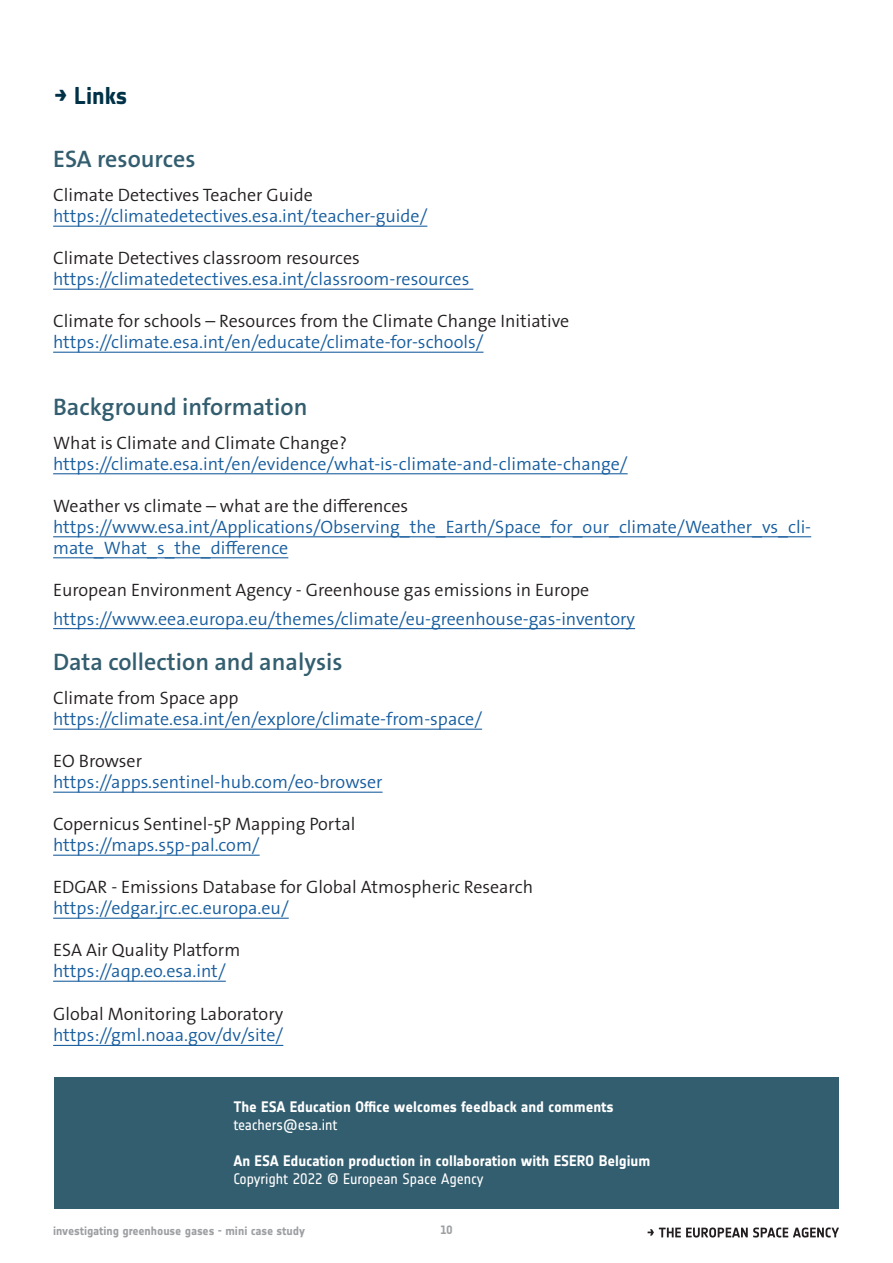
<style>
.page{position:relative;width:893px;height:1263px;background:#fff}
.page>*{position:absolute;margin:0;border:0;box-sizing:border-box;transform-origin:0 0}
.Sub-title{font:600 24px "The Sans Os F";color:#335e6f}
.Activity_title{font:700 24px "Notes Esa";letter-spacing:-.005em;color:#003247}
.Text{font:300 18px/21px "The Sans Os F";color:#175d9e}
.Text-2{font:300 18px "The Sans Os F";color:#231f20}
.t1{font:700 15px "Notes Esa";letter-spacing:-.005em;color:#fff}
.t2{font:15px "Notes Esa";letter-spacing:-.005em;color:#fff}
.t3{font:700 12px "Notes Esa";letter-spacing:-.01em;color:#9d9fa2}
.t4{font:12px "Notes Style Bold Tf";color:#9d9fa2}
</style>
<div class="page">
<svg style="left:648px;top:1227px;width:191px;height:10px"></svg>
<hr style="left:53px;top:226px;width:374px;height:1px;background:#175d9e">
<hr style="left:53px;top:289px;width:420px;height:1px;background:#175d9e">
<hr style="left:53px;top:352px;width:430px;height:1px;background:#175d9e">
<hr style="left:53px;top:473px;width:575px;height:1px;background:#175d9e">
<hr style="left:53px;top:536px;width:758px;height:1px;background:#175d9e">
<hr style="left:53px;top:557px;width:235px;height:1px;background:#175d9e">
<hr style="left:53px;top:628px;width:582px;height:1px;background:#175d9e">
<hr style="left:53px;top:729px;width:429px;height:1px;background:#175d9e">
<hr style="left:53px;top:792px;width:330px;height:1px;background:#175d9e">
<hr style="left:53px;top:855px;width:207px;height:1px;background:#175d9e">
<hr style="left:53px;top:918px;width:236px;height:1px;background:#175d9e">
<hr style="left:53px;top:981px;width:173px;height:1px;background:#175d9e">
<hr style="left:53px;top:1045px;width:230px;height:1px;background:#175d9e">
<div style="left:54px;top:1078px;width:785px;height:131px;background:#335e6f"></div>
<p class="Activity_title" style="left:54px;top:82px;width:75px">→ Links</p>
<p class="Sub-title" style="left:53px;top:144px;width:144px">ESA resources</p>
<p class="Text-2" style="left:53px;top:184px;width:261px">Climate Detectives Teacher Guide</p>
<p class="Text" style="left:53px;top:206px;width:376px">https://climatedetectives.esa.int/teacher-guide/</p>
<p class="Text-2" style="left:53px;top:247px;width:308px">Climate Detectives classroom resources</p>
<p class="Text" style="left:53px;top:269px;width:418px">https://climatedetectives.esa.int/classroom-resources</p>
<p class="Text-2" style="left:53px;top:310px;width:518px">Climate for schools – Resources from the Climate Change Initiative</p>
<p class="Text" style="left:53px;top:332px;width:432px">https://climate.esa.int/en/educate/climate-for-schools/</p>
<p class="Sub-title" style="left:53px;top:391px;width:256px">Background information</p>
<p class="Text-2" style="left:53px;top:431px;width:295px">What is Climate and Climate Change?</p>
<p class="Text" style="left:53px;top:453px;width:576px">https://climate.esa.int/en/evidence/what-is-climate-and-climate-change/</p>
<p class="Text-2" style="left:53px;top:494px;width:357px">Weather vs climate – what are the differences</p>
<p class="Text" style="left:53px;top:516px;width:759px">https://www.esa.int/Applications/Observing_the_Earth/Space_for_our_climate/Weather_vs_cli&shy;mate_What_s_the_difference</p>
<p class="Text-2" style="left:53px;top:578px;width:538px">European Environment Agency - Greenhouse gas emissions in Europe</p>
<p class="Text" style="left:53px;top:608px;width:583px">https://www.eea.europa.eu/themes/climate/eu-greenhouse-gas-inventory</p>
<p class="Sub-title" style="left:53px;top:647px;width:291px">Data collection and analysis</p>
<p class="Text-2" style="left:53px;top:686px;width:187px">Climate from Space app</p>
<p class="Text" style="left:53px;top:709px;width:430px">https://climate.esa.int/en/explore/climate-from-space/</p>
<p class="Text-2" style="left:53px;top:749px;width:90px">EO Browser</p>
<p class="Text" style="left:53px;top:772px;width:331px">https://apps.sentinel-hub.com/eo-browser</p>
<p class="Text-2" style="left:53px;top:812px;width:304px">Copernicus Sentinel-5P Mapping Portal</p>
<p class="Text" style="left:53px;top:835px;width:208px">https://maps.s5p-pal.com/</p>
<p class="Text-2" style="left:53px;top:875px;width:481px">EDGAR - Emissions Database for Global Atmospheric Research</p>
<p class="Text" style="left:53px;top:898px;width:237px">https://edgar.jrc.ec.europa.eu/</p>
<p class="Text-2" style="left:53px;top:938px;width:189px">ESA Air Quality Platform</p>
<p class="Text" style="left:53px;top:961px;width:174px">https://aqp.eo.esa.int/</p>
<p class="Text-2" style="left:53px;top:1002px;width:232px">Global Monitoring Laboratory</p>
<p class="Text" style="left:53px;top:1025px;width:232px">https://gml.noaa.gov/dv/site/</p>
<p class="t1" style="left:233px;top:1098px;width:382px">The ESA Education Office welcomes feedback and comments</p>
<p class="t2" style="left:233px;top:1116px;width:106px">teachers@esa.int</p>
<p class="t1" style="left:233px;top:1152px;width:419px">An ESA Education production in collaboration with ESERO Belgium</p>
<p class="t2" style="left:233px;top:1170px;width:252px">Copyright 2022 © European Space Agency</p>
<p class="t3" style="left:53px;top:1224px;width:253px">investigating greenhouse gases - mini case study</p>
<p class="t4" style="left:440px;top:1223px;width:13px">10</p>
</div>
